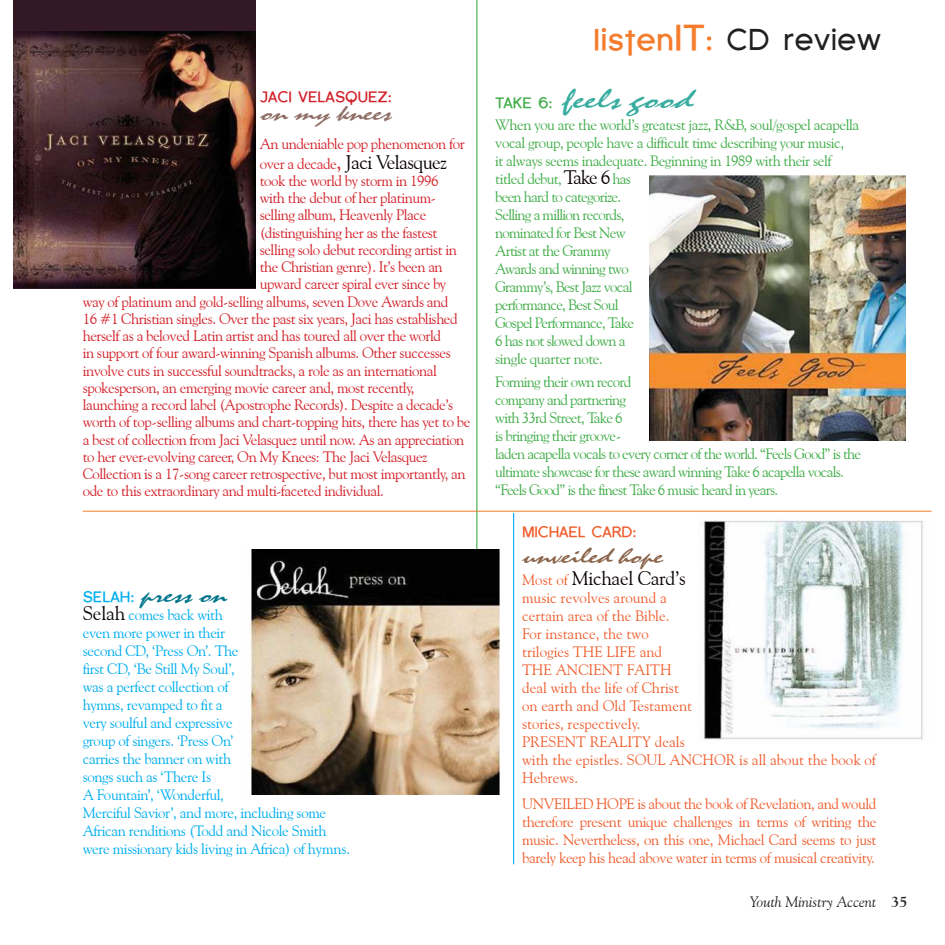
<style>
.page{position:relative;width:945px;height:945px;background:#fff}
.page>*{position:absolute;margin:0;border:0;box-sizing:border-box;transform-origin:0 0}
.t1{font:30px "Florencesans";color:#221f1f}
.t2{font:italic 26.25px "Mystic Extended";letter-spacing:-.01em;color:#38ada0}
.t3{font:italic 21px "Mystic Extended";letter-spacing:-.01em;color:#00758b}
.t4{font:italic 21px "Mystic Extended";letter-spacing:-.025em;color:#8b654c}
.t5{font:italic 21px "Mystic Extended";letter-spacing:-.01em;color:#8f6e67}
.t6{font:19.5px "Goudy Old Style BT";letter-spacing:-.03em;color:#0a0203}
.t7{font:15px "Goudy Old Style BT";letter-spacing:-.03em;color:#d2222a}
.t8{font:15px/18px "Goudy Old Style BT";letter-spacing:-.05em;color:#40ad48}
.t9{font:15px/18px "Goudy Old Style BT";color:#ef5e2e}
.t10{font:15px/18px "Goudy Old Style BT";letter-spacing:-.025em;color:#00aeef}
.t11{font:italic 15px "Goudy Old Style BT";color:#221f1f}
.t12{font:700 15px "Florencesans";letter-spacing:-.01em;color:#d2222a}
.t13{font:700 15px "Florencesans";letter-spacing:-.025em;color:#ef5e2e}
.s1{font-size:15px;color:#d2222a}
.s2{font-size:21px;color:#d2222a}
.s3{font-family:"Florencesans";font-weight:700;font-style:normal;font-size:15px;color:#00aeef}
.s4{font-size:19.5px;color:#0a0203}
.s5{font-weight:700;color:#f47c2c}
.s6{font-weight:700;font-size:36px;color:#f47c2c}
.s7{font-family:"Florencesans";font-weight:700;font-style:normal;font-size:15px;color:#40ad48}
.s8{font-size:15px;color:#ef5e2e}
.s9{font-weight:700;font-style:normal}
</style>
<div class="page">
<hr style="left:476px;top:0;width:1px;height:561px;background:#40ad48">
<div style="left:14px;top:0;width:242px;height:289px;background:#331826"></div>
<img style="left:14px;top:32px;width:241px;height:255px">
<img style="left:702px;top:520px;width:222px;height:220px">
<img style="left:250px;top:549px;width:250px;height:246px">
<img style="left:650px;top:176px;width:256px;height:265px">
<hr style="left:83px;top:511px;width:849px;height:1px;background:#f47c2c">
<hr style="left:513px;top:513px;width:1px;height:351px;background:#00adef">
<p class="t12" style="left:260px;top:89px;width:134px">JACI VELASQUEZ:</p>
<h3 class="t5" style="left:260px;top:101px;width:133px">on my knees</h3>
<p class="t7" style="left:260px;top:135px;width:207px">An undeniable pop phenomenon for</p>
<h3 class="t6" style="left:260px;top:150px;width:189px"><span class="s1">over a decade</span><span class="s2">,</span> Jaci Velasquez</h3>
<p class="t7" style="left:260px;top:171px;width:180px">took the world by storm in 1996</p>
<p class="t7" style="left:260px;top:189px;width:177px">with the debut of her platinum-</p>
<p class="t7" style="left:260px;top:206px;width:168px">selling album, Heavenly Place</p>
<p class="t7" style="left:260px;top:223px;width:179px">(distinguishing her as the fastest</p>
<p class="t7" style="left:260px;top:240px;width:199px">selling solo debut recording artist in</p>
<p class="t7" style="left:260px;top:258px;width:185px">the Christian genre). It’s been an</p>
<p class="t7" style="left:260px;top:275px;width:188px">upward career spiral ever since by</p>
<p class="t7" style="left:83px;top:292px;width:367px">way of platinum and gold-selling albums, seven Dove Awards and</p>
<p class="t7" style="left:83px;top:309px;width:377px">16 #1 Christian singles. Over the past six years, Jaci has established</p>
<p class="t7" style="left:83px;top:327px;width:360px">herself as a beloved Latin artist and has toured all over the world</p>
<p class="t7" style="left:83px;top:344px;width:370px">in support of four award-winning Spanish albums. Other successes</p>
<p class="t7" style="left:83px;top:361px;width:356px">involve cuts in successful soundtracks, a role as an international</p>
<p class="t7" style="left:83px;top:378px;width:333px">spokesperson, an emerging movie career and, most recently,</p>
<p class="t7" style="left:83px;top:396px;width:372px">launching a record label (Apostrophe Records). Despite a decade’s</p>
<p class="t7" style="left:83px;top:413px;width:389px">worth of top-selling albums and chart-topping hits, there has yet to be</p>
<p class="t7" style="left:83px;top:430px;width:383px">a best of collection from Jaci Velasquez until now. As an appreciation</p>
<p class="t7" style="left:83px;top:447px;width:346px">to her ever-evolving career, On My Knees: The Jaci Velasquez</p>
<p class="t7" style="left:83px;top:465px;width:384px">Collection is a 17-song career retrospective, but most importantly, an</p>
<p class="t7" style="left:83px;top:482px;width:303px">ode to this extraordinary and multi-faceted individual.</p>
<h3 class="t3" style="left:83px;top:583px;width:145px"><span class="s3">SELAH:</span> press on</h3>
<p class="t10" style="left:83px;top:606px;width:269px"><span class="s4">Selah</span> comes back with<br>even more power in their<br>second CD, ‘Press On’. The<br>first CD, ‘Be Still My Soul’,<br>was a perfect collection of<br>hymns, revamped to fit a<br>very soulful and expressive<br>group of singers. ‘Press On’<br>carries the banner on with<br>songs such as ‘There Is<br>A Fountain’, ‘Wonderful,<br>Merciful Savior’, and more, including some<br>African renditions (Todd and Nicole Smith were missionary kids living in Africa) of hymns.</p>
<h1 class="t1" style="left:593px;top:24px;width:289px"><span class="s5">listen</span><span class="s6">IT</span><span class="s5">:</span> CD review</h1>
<h2 class="t2" style="left:495px;top:84px;width:199px"><span class="s7">TAKE 6:</span> feels good</h2>
<p class="t8" style="left:495px;top:116px;width:366px">When you are the world’s greatest jazz, R&amp;B, soul/gospel acapella vocal group, people have a difficult time describing your music,<br>it always seems inadequate. Beginning in 1989 with their self titled debut, <span class="s4">Take 6</span> has<br>been hard to categorize.<br>Selling a million records,<br>nominated for Best New<br>Artist at the Grammy<br>Awards and winning two<br>Grammy’s, Best Jazz vocal<br>performance, Best Soul<br>Gospel Performance, Take<br>6 has not slowed down a<br>single quarter note.</p>
<p class="t8" style="left:495px;top:372px;width:368px">Forming their own record<br>company and partnering<br>with 33rd Street, Take 6<br>is bringing their groove-<br>laden acapella vocals to every corner of the world. “Feels Good” is the ultimate showcase for these award winning Take 6 acapella vocals. “Feels Good” is the finest Take 6 music heard in years.</p>
<p class="t13" style="left:522px;top:524px;width:116px">MICHAEL CARD:</p>
<h3 class="t4" style="left:522px;top:543px;width:142px">unveiled hope</h3>
<h3 class="t6" style="left:522px;top:566px;width:165px"><span class="s8">Most of</span> Michael Card’s</h3>
<p class="t9" style="left:522px;top:589px;width:355px">music revolves around a<br>certain area of the Bible.<br>For instance, the two<br>trilogies THE LIFE and<br>THE ANCIENT FAITH<br>deal with the life of Christ<br>on earth and Old Testament<br>stories, respectively.<br>PRESENT REALITY deals<br>with the epistles. SOUL ANCHOR is all about the book of<br>Hebrews.</p>
<p class="t9" style="left:522px;top:794px;width:356px;text-align:justify">UNVEILED HOPE is about the book of Revelation, and would therefore present unique challenges in terms of writing the music. Nevertheless, on this one, Michael Card seems to just barely keep his head above water in terms of musical creativity.</p>
<p class="t11" style="left:750px;top:892px;width:159px">Youth Ministry Accent <span class="s9">35</span></p>
</div>
